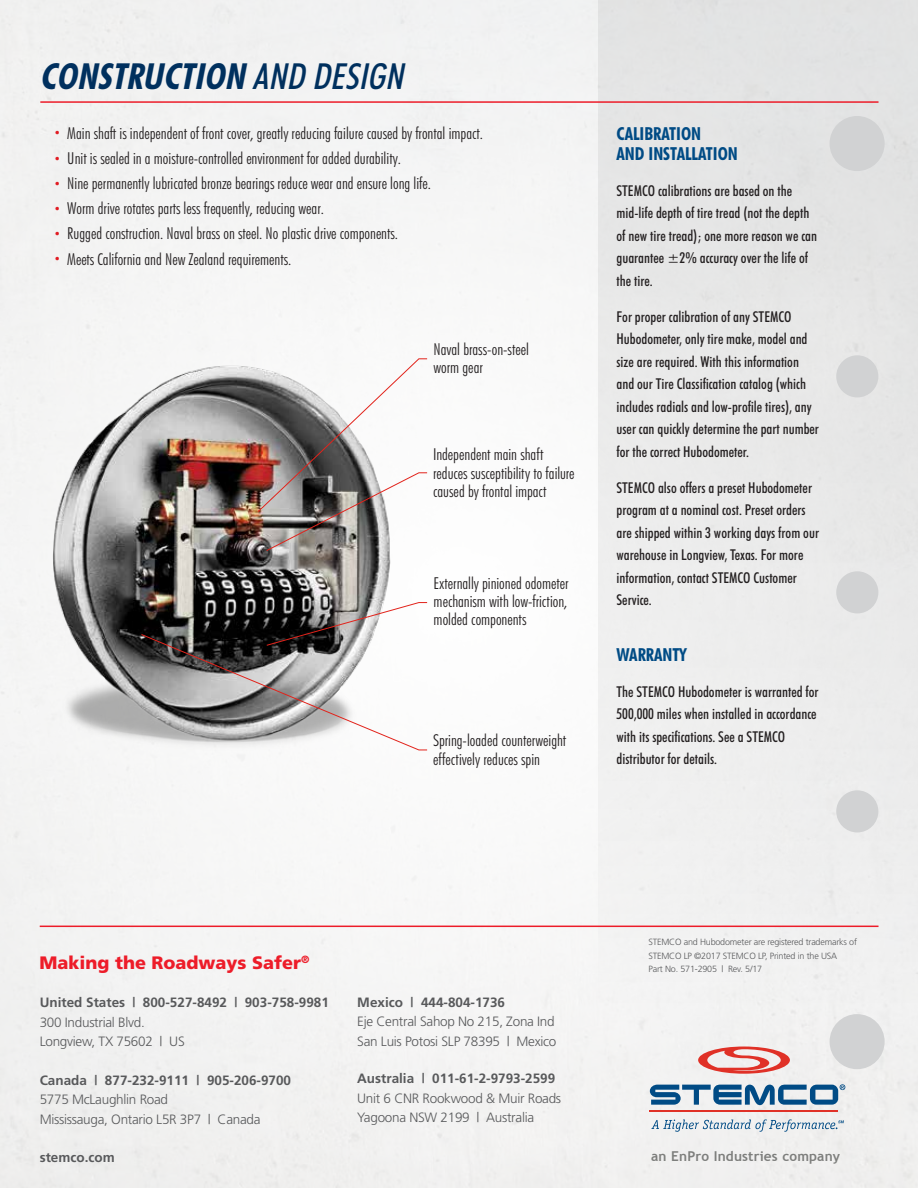
<style>
.page{position:relative;width:918px;height:1188px;background:#fff}
.page>*{position:absolute;margin:0;border:0;box-sizing:border-box;transform-origin:0 0}
.t1{font:italic 700 condensed 36px "Futura BT";color:#00305e}
.t2{font:700 condensed 18px/19.5px "Futura BT";color:#004b85}
.t3{font:900 18px "Frutiger";color:#ed1c29}
.t4{font:300 condensed 16.5px/18.5px "Futura BT";color:#231f20}
.t5{font:500 condensed 15px/22.5px "Futura BT";color:#231f20}
.t6{font:700 13.65px "Trebuchet MS";letter-spacing:.01em;color:#7d7e7c}
.t7{font:300 13.5px/19.5px "Frutiger";letter-spacing:-.02em;color:#58595b}
.t8{font:700 13.5px "Frutiger";color:#58595b}
.t9{font:300 9px/13.5px "Frutiger";letter-spacing:-.02em;color:#58595b}
.s1{font-weight:500}
.s2{font-size:12px;color:#e11b22}
</style>
<div class="page">
<div style="left:0;top:0;width:918px;height:1188px;background:linear-gradient(to right,#f7f7f6,#ecebeb)"></div>
<img style="left:53px;top:366px;width:337px;height:372px">
<hr style="left:40px;top:101px;width:839px;height:2px;background:#ed1c29">
<hr style="left:40px;top:926px;width:839px;height:1px;background:#ed1c29">
<svg style="left:698px;top:1047px;width:92px;height:27px"></svg>
<hr style="left:650px;top:1111px;width:188px;height:1px;background:#e03127">
<svg style="left:651px;top:1119px;width:193px;height:13px"></svg>
<svg style="left:650px;top:1084px;width:195px;height:21px"></svg>
<svg style="left:257px;top:358px;width:171px;height:194px"></svg>
<svg style="left:140px;top:602px;width:288px;height:149px"></svg>
<div style="left:830px;top:1014px;width:55px;height:55px;background:#d1d2d3;border-radius:50%"></div>
<div style="left:830px;top:116px;width:55px;height:55px;background:#d1d2d3;border-radius:50%"></div>
<div style="left:836px;top:790px;width:42px;height:42px;background:#d1d2d3;border-radius:50%"></div>
<div style="left:836px;top:571px;width:42px;height:42px;background:#d1d2d3;border-radius:50%"></div>
<div style="left:836px;top:355px;width:42px;height:42px;background:#d1d2d3;border-radius:50%"></div>
<h1 class="t1" style="left:39px;top:54px;width:373px">CONSTRUCTION <span class="s1">AND DESIGN</span></h1>
<p class="t4" style="left:54px;top:124px;width:431px"><span class="s2">•</span> Main shaft is independent of front cover, greatly reducing failure caused by frontal impact.</p>
<p class="t4" style="left:54px;top:149px;width:349px"><span class="s2">•</span> Unit is sealed in a moisture-controlled environment for added durability.</p>
<p class="t4" style="left:54px;top:174px;width:379px"><span class="s2">•</span> Nine permanently lubricated bronze bearings reduce wear and ensure long life.</p>
<p class="t4" style="left:54px;top:199px;width:272px"><span class="s2">•</span> Worm drive rotates parts less frequently, reducing wear.</p>
<p class="t4" style="left:54px;top:224px;width:346px"><span class="s2">•</span> Rugged construction. Naval brass on steel. No plastic drive components.</p>
<p class="t4" style="left:54px;top:249px;width:239px"><span class="s2">•</span> Meets California and New Zealand requirements.</p>
<p class="t4" style="left:434px;top:340px;width:97px">Naval brass-on-steel worm gear</p>
<p class="t4" style="left:433px;top:445px;width:143px">Independent main shaft reduces susceptibility to failure caused by frontal impact</p>
<p class="t4" style="left:434px;top:573px;width:136px;text-align:justify">Externally pinioned odometer mechanism with low-friction, molded components</p>
<p class="t4" style="left:433px;top:731px;width:135px">Spring-loaded counterweight effectively reduces spin</p>
<p class="t2" style="left:616px;top:124px;width:123px">CALIBRATION<br>AND INSTALLATION</p>
<p class="t5" style="left:616px;top:179px;width:202px">STEMCO calibrations are based on the mid-life depth of tire tread (not the depth of new tire tread); one more reason we can guarantee ±2% accuracy over the life of the tire.</p>
<p class="t5" style="left:616px;top:305px;width:204px">For proper calibration of any STEMCO Hubodometer, only tire make, model and size are required. With this information and our Tire Classification catalog (which includes radials and low-profile tires), any user can quickly determine the part number for the correct Hubodometer.</p>
<p class="t5" style="left:616px;top:476px;width:204px">STEMCO also offers a preset Hubodometer program at a nominal cost. Preset orders are shipped within 3 working days from our warehouse in Longview, Texas. For more information, contact STEMCO Customer Service.</p>
<p class="t2" style="left:616px;top:644px;width:72px">WARRANTY</p>
<p class="t5" style="left:616px;top:680px;width:204px">The STEMCO Hubodometer is warranted for 500,000 miles when installed in accordance with its specifications. See a STEMCO distributor for details.</p>
<p class="t3" style="left:39px;top:952px;width:271px">Making the Roadways Safer<sup>®</sup></p>
<p class="t8" style="left:40px;top:995px;width:291px">United States | 800-527-8492 | 903-758-9981</p>
<p class="t7" style="left:40px;top:1012px;width:147px">300 Industrial Blvd.<br>Longview, TX 75602 | US</p>
<p class="t8" style="left:40px;top:1072px;width:253px">Canada | 877-232-9111 | 905-206-9700</p>
<p class="t7" style="left:40px;top:1090px;width:222px">5775 McLaughlin Road<br>Mississauga, Ontario L5R 3P7 | Canada</p>
<p class="t8" style="left:357px;top:994px;width:149px">Mexico | 444-804-1736</p>
<p class="t7" style="left:357px;top:1012px;width:201px">Eje Central Sahop No 215, Zona Ind<br>San Luis Potosi SLP 78395 | Mexico</p>
<p class="t8" style="left:357px;top:1071px;width:200px">Australia | 011-61-2-9793-2599</p>
<p class="t7" style="left:357px;top:1088px;width:205px">Unit 6 CNR Rookwood &amp; Muir Roads<br>Yagoona NSW 2199 | Australia</p>
<p class="t9" style="left:649px;top:935px;width:210px">STEMCO and Hubodometer are registered trademarks of<br>STEMCO LP ©2017 STEMCO LP, Printed in the USA<br>Part No. 571-2905 | Rev. 5/17</p>
<p class="t8" style="left:40px;top:1149px;width:76px">stemco.com</p>
<p class="t6" style="left:651px;top:1148px;width:191px">an EnPro Industries company</p>
</div>
